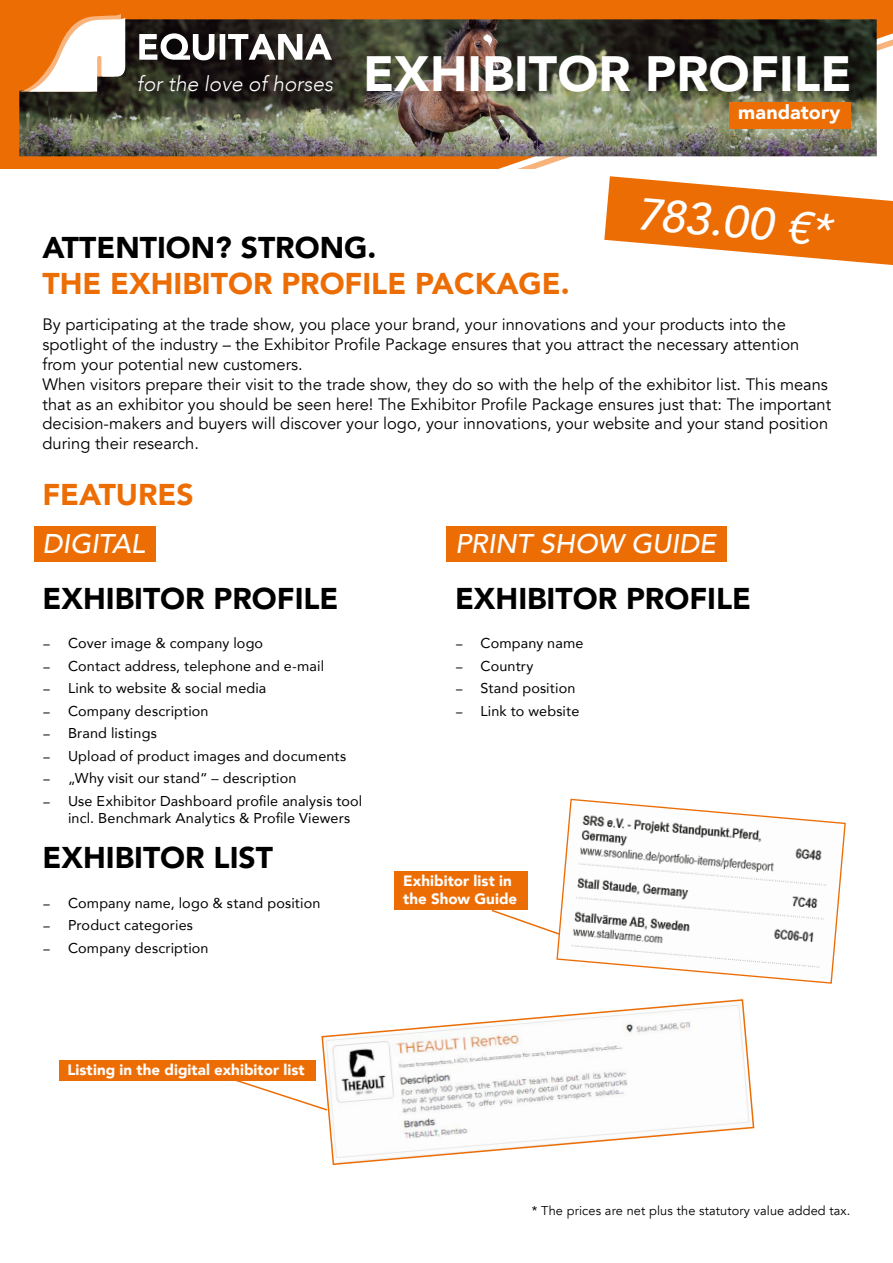
<style>
.page{position:relative;width:893px;height:1263px;background:#fff}
.page>*{position:absolute;margin:0;border:0;box-sizing:border-box;transform-origin:0 0}
.t1{font:900 49.5px "Avenir";color:#fff}
.t2{font:italic 500 45px "Avenir";color:#fff}
.t3{font:900 30px "Avenir";color:#000}
.t4{font:900 30px "Avenir";color:#ed6d05}
.t5{font:italic 500 27px "Avenir";letter-spacing:-.005em;color:#fff}
.t6{font:italic 300 21px "Avenir";color:#fff}
.t7{font:900 19.5px "Avenir";letter-spacing:.005em;color:#fff}
.t8{font:16.5px/19.8px "Avenir";color:#000}
.t9{font:900 15px/18px "Avenir";letter-spacing:.005em;color:#fff}
.t10{font:14.25px/17.1px "Avenir";letter-spacing:.01em;color:#000}
.t11{font:12.75px "Avenir";letter-spacing:.01em;color:#000}
.s1{font-family:"Futura PT"}
</style>
<div class="page">
<svg style="left:0;top:0;width:893px;height:169px;fill:#ed6d05"></svg>
<img style="left:19px;top:19px;width:858px;height:110px">
<img style="left:19px;top:129px;width:858px;height:27px">
<svg style="left:19px;top:14px;width:106px;height:78px"></svg>
<svg style="left:139px;top:33px;width:193px;height:27px"></svg>
<div style="left:34px;top:526px;width:121px;height:36px;background:#ed6d05"></div>
<div style="left:446px;top:526px;width:281px;height:36px;background:#ed6d05"></div>
<div style="left:59px;top:1060px;width:257px;height:21px;background:#ed6d05"></div>
<div style="left:395px;top:871px;width:133px;height:39px;background:#ed6d05"></div>
<svg style="left:236px;top:1081px;width:85px;height:28px"></svg>
<svg style="left:491px;top:910px;width:65px;height:24px"></svg>
<svg style="left:321px;top:999px;width:434px;height:166px"></svg>
<div style="left:730px;top:102px;width:121px;height:27px;background:#ed6d05"></div>
<svg style="left:604px;top:176px;width:289px;height:89px"></svg>
<svg style="left:556px;top:798px;width:290px;height:186px"></svg>
<p class="t6" style="left:137px;top:72px;width:198px">for the love of horses</p>
<h1 class="t1" style="left:363px;top:31px;width:490px">EXHIBITOR PROFILE</h1>
<p class="t7" style="left:738px;top:95px;width:104px">mandatory</p>
<h2 class="t2" style="left:639px;top:186px;width:197px;rotate:5deg">783.00 €*</h2>
<h3 class="t3" style="left:43px;top:221px;width:335px">ATTENTION? STRONG.</h3>
<h3 class="t4" style="left:43px;top:257px;width:529px">THE EXHIBITOR PROFILE PACKAGE.</h3>
<p class="t8" style="left:43px;top:315px;width:790px">By participating at the trade show, you place your brand, your innovations and your products into the spotlight of the industry – the Exhibitor Profile Package ensures that you attract the necessary attention from your potential new customers.<br>When visitors prepare their visit to the trade show, they do so with the help of the exhibitor list. This means that as an exhibitor you should be seen here! The Exhibitor Profile Package ensures just that: The important decision-makers and buyers will discover your logo, your innovations, your website and your stand position during their research.</p>
<h3 class="t4" style="left:43px;top:469px;width:153px">FEATURES</h3>
<h3 class="t5" style="left:43px;top:528px;width:104px">DIGITAL</h3>
<h3 class="t3" style="left:43px;top:573px;width:298px">EXHIBITOR PROFILE</h3>
<p class="t10" style="left:43px;top:634px;width:222px"><span class="s1">–</span> Cover image &amp; company logo</p>
<p class="t10" style="left:43px;top:657px;width:283px"><span class="s1">–</span> Contact address, telephone and e-mail</p>
<p class="t10" style="left:43px;top:679px;width:225px"><span class="s1">–</span> Link to website &amp; social media</p>
<p class="t10" style="left:43px;top:702px;width:168px"><span class="s1">–</span> Company description</p>
<p class="t10" style="left:43px;top:724px;width:116px"><span class="s1">–</span> Brand listings</p>
<p class="t10" style="left:43px;top:747px;width:305px"><span class="s1">–</span> Upload of product images and documents</p>
<p class="t10" style="left:43px;top:769px;width:255px"><span class="s1">–</span> „Why visit our stand“ – description</p>
<p class="t10" style="left:68px;top:792px;width:296px;text-indent:-26px"><span class="s1">–</span> Use Exhibitor Dashboard profile analysis tool incl. Benchmark Analytics &amp; Profile Viewers</p>
<h3 class="t3" style="left:43px;top:832px;width:232px">EXHIBITOR LIST</h3>
<p class="t10" style="left:43px;top:894px;width:279px"><span class="s1">–</span> Company name, logo &amp; stand position</p>
<p class="t10" style="left:43px;top:916px;width:152px"><span class="s1">–</span> Product categories</p>
<p class="t10" style="left:43px;top:939px;width:168px"><span class="s1">–</span> Company description</p>
<h3 class="t5" style="left:455px;top:528px;width:262px">PRINT SHOW GUIDE</h3>
<h3 class="t3" style="left:455px;top:573px;width:298px">EXHIBITOR PROFILE</h3>
<p class="t10" style="left:455px;top:634px;width:130px"><span class="s1">–</span> Company name</p>
<p class="t10" style="left:455px;top:657px;width:80px"><span class="s1">–</span> Country</p>
<p class="t10" style="left:455px;top:679px;width:122px"><span class="s1">–</span> Stand position</p>
<p class="t10" style="left:455px;top:702px;width:126px"><span class="s1">–</span> Link to website</p>
<p class="t9" style="left:403px;top:871px;width:116px">Exhibitor list in the Show Guide</p>
<p class="t9" style="left:67px;top:1061px;width:239px">Listing in the digital exhibitor list</p>
<p class="t11" style="left:532px;top:1203px;width:320px">* The prices are net plus the statutory value added tax.</p>
</div>
